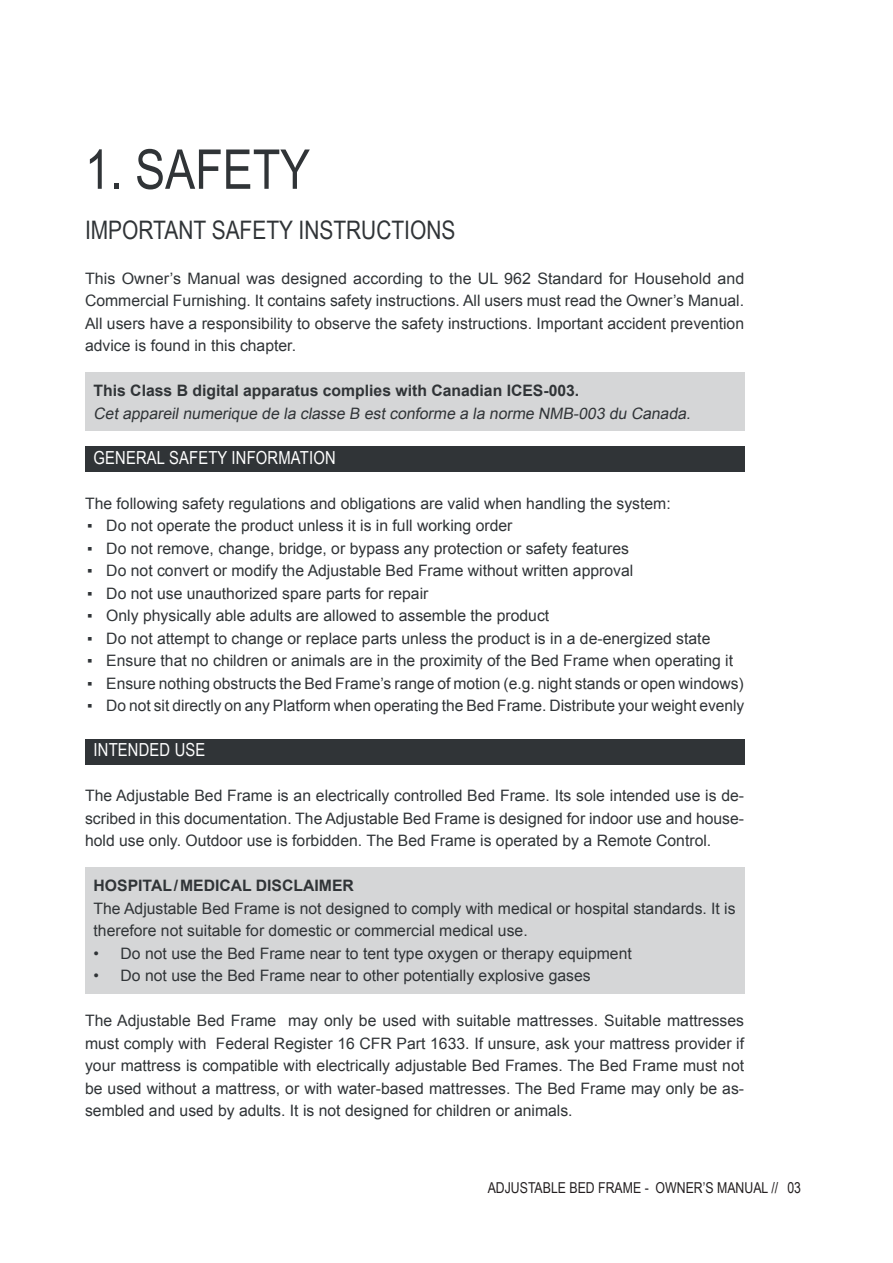
<style>
.page{position:relative;width:893px;height:1263px;background:#fff}
.page>*{position:absolute;margin:0;border:0;box-sizing:border-box;transform-origin:0 0}
.chapter_headlines{font:54.9px "Arial Narrow";color:#303437}
.notes{font:25.5px "Arial Narrow";color:#303437}
.between_headings_Pro{font:18px "Arial Narrow";letter-spacing:.01em;color:#fff}
.flowing_text_Tisa{font:15.75px/22.5px "Arial";color:#303437;text-align:justify}
.Disclaimer{font:15.75px/22.5px "Arial";color:#303437}
.Disclaimer-2{font:italic 15.75px/22.5px "Arial";color:#303437}
.Disclaimer-3{font:700 15.75px "Arial";color:#303437}
.t1{font:15px "Arial Narrow";color:#231f20}
.s1{font-weight:700;font-style:normal}
.s2{font-family:"Arial Narrow"}
</style>
<div class="page">
<div style="left:85px;top:372px;width:659px;height:59px;background:#d5d6d7"></div>
<div style="left:85px;top:446px;width:659px;height:26px;background:#303437"></div>
<div style="left:85px;top:739px;width:659px;height:25px;background:#303437"></div>
<div style="left:85px;top:867px;width:659px;height:36px;background:#d5d6d7"></div>
<div style="left:85px;top:890px;width:659px;height:58px;background:#d5d6d7"></div>
<div style="left:85px;top:935px;width:659px;height:36px;background:#d5d6d7"></div>
<div style="left:85px;top:957px;width:659px;height:36px;background:#d5d6d7"></div>
<p class="chapter_headlines" style="left:85px;top:129px;width:227px">1. SAFETY</p>
<p class="notes" style="left:85px;top:211px;width:372px">IMPORTANT SAFETY INSTRUCTIONS</p>
<p class="flowing_text_Tisa" style="left:85px;top:267px;width:661px">This Owner’s Manual was designed according to the UL 962 Standard for Household and Commercial Furnishing. It contains safety instructions. All users must read the Owner’s Manual.<br>All users have a responsibility to observe the safety instructions. Important accident prevention advice is found in this chapter.</p>
<p class="Disclaimer-2" style="left:94px;top:380px;width:602px"><span class="s1">This Class B digital apparatus complies with Canadian ICES-003.<br></span>Cet appareil numerique de la classe B est conforme a la norme NMB-003 du Canada.</p>
<p class="between_headings_Pro" style="left:94px;top:444px;width:244px">GENERAL SAFETY INFORMATION</p>
<p class="flowing_text_Tisa" style="left:85px;top:492px;width:587px">The following safety regulations and obligations are valid when handling the system:</p>
<p class="flowing_text_Tisa" style="left:87px;top:515px;width:427px"><span class="s2">▪</span> Do not operate the product unless it is in full working order</p>
<p class="flowing_text_Tisa" style="left:87px;top:537px;width:543px"><span class="s2">▪</span> Do not remove, change, bridge, or bypass any protection or safety features</p>
<p class="flowing_text_Tisa" style="left:87px;top:560px;width:548px"><span class="s2">▪</span> Do not convert or modify the Adjustable Bed Frame without written approval</p>
<p class="flowing_text_Tisa" style="left:87px;top:582px;width:343px"><span class="s2">▪</span> Do not use unauthorized spare parts for repair</p>
<p class="flowing_text_Tisa" style="left:87px;top:605px;width:464px"><span class="s2">▪</span> Only physically able adults are allowed to assemble the product</p>
<p class="flowing_text_Tisa" style="left:87px;top:627px;width:625px"><span class="s2">▪</span> Do not attempt to change or replace parts unless the product is in a de-energized state</p>
<p class="flowing_text_Tisa" style="left:87px;top:650px;width:647px"><span class="s2">▪</span> Ensure that no children or animals are in the proximity of the Bed Frame when operating it</p>
<p class="flowing_text_Tisa" style="left:87px;top:672px;width:658px"><span class="s2">▪</span> Ensure nothing obstructs the Bed Frame’s range of motion (e.g. night stands or open windows)</p>
<p class="flowing_text_Tisa" style="left:87px;top:695px;width:659px"><span class="s2">▪</span> Do not sit directly on any Platform when operating the Bed Frame. Distribute your weight evenly</p>
<p class="between_headings_Pro" style="left:94px;top:737px;width:113px">INTENDED USE</p>
<p class="flowing_text_Tisa" style="left:85px;top:785px;width:661px">The Adjustable Bed Frame is an electrically controlled Bed Frame. Its sole intended use is de&shy;scribed in this documentation. The Adjustable Bed Frame is designed for indoor use and house&shy;hold use only. Outdoor use is forbidden. The Bed Frame is operated by a Remote Control.</p>
<p class="Disclaimer-3" style="left:94px;top:875px;width:262px">HOSPITAL/MEDICAL DISCLAIMER</p>
<p class="Disclaimer" style="left:94px;top:897px;width:644px">The Adjustable Bed Frame is not designed to comply with medical or hospital standards. It is therefore not suitable for domestic or commercial medical use.</p>
<p class="flowing_text_Tisa" style="left:94px;top:942px;width:540px">• Do not use the Bed Frame near to tent type oxygen or therapy equipment</p>
<p class="flowing_text_Tisa" style="left:94px;top:965px;width:499px">• Do not use the Bed Frame near to other potentially explosive gases</p>
<p class="flowing_text_Tisa" style="left:85px;top:1010px;width:661px">The Adjustable Bed Frame may only be used with suitable mattresses. Suitable mattresses must comply with Federal Register 16 CFR Part 1633. If unsure, ask your mattress provider if your mattress is compatible with electrically adjustable Bed Frames. The Bed Frame must not be used without a mattress, or with water-based mattresses. The Bed Frame may only be as&shy;sembled and used by adults. It is not designed for children or animals.</p>
<p class="t1" style="left:488px;top:1177px;width:315px">ADJUSTABLE BED FRAME - OWNER’S MANUAL // 03</p>
</div>
